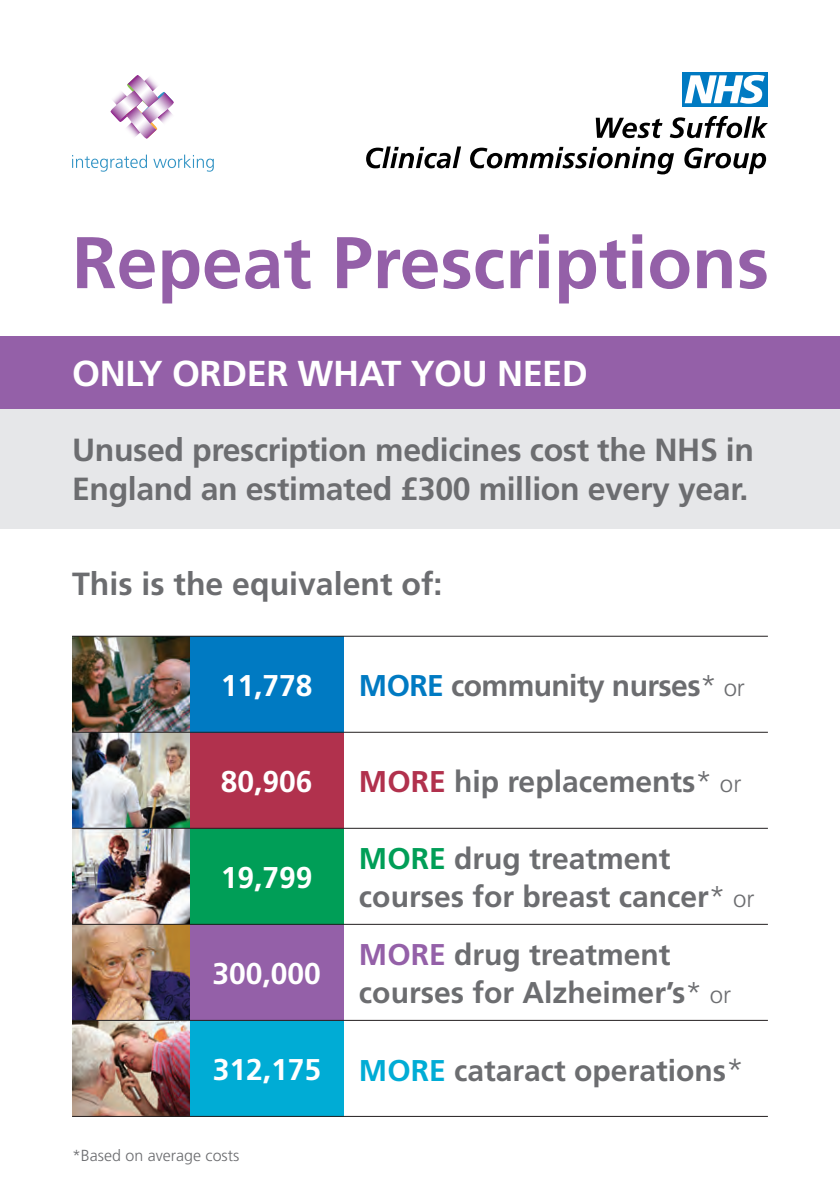
<style>
.page{position:relative;width:840px;height:1191px;background:#fff}
.page>*{position:absolute;margin:0;border:0;box-sizing:border-box;transform-origin:0 0}
.Body{font:700 73px "Frutiger";color:#9460a8}
.Body-2{font:700 36px "Frutiger";letter-spacing:-.01em;color:#fff}
.Body-3{font:700 32px/38.4px "Frutiger";letter-spacing:-.01em;color:#6c6d70}
.Body-4{font:700 30px/38.4px "Frutiger";color:#6c6d70}
.Body-5{font:700 30px "Frutiger";color:#fff}
.Body-6{font:700 30px "Frutiger";letter-spacing:-.02em;color:#6c6d70}
.Body-7{font:300 16px "Frutiger";color:#6c6d70}
.s1{color:#007ac2}
.s2{font-weight:300}
.s3{font-weight:300;font-size:24px}
.s4{color:#b1314d}
.s5{color:#009e57}
.s6{color:#9460a8}
.s7{color:#00acd5}
.s8{font-weight:300;font-size:32px}
</style>
<div class="page">
<div style="left:0;top:408px;width:839px;height:120px;background:#e6e7e9"></div>
<img style="left:72px;top:637px;width:118px;height:95px">
<img style="left:72px;top:733px;width:118px;height:95px">
<img style="left:72px;top:829px;width:118px;height:95px">
<img style="left:72px;top:925px;width:118px;height:95px">
<img style="left:72px;top:1021px;width:118px;height:95px">
<div style="left:190px;top:1020px;width:153px;height:96px;background:#00acd5"></div>
<div style="left:190px;top:924px;width:153px;height:96px;background:#9460a8"></div>
<div style="left:190px;top:828px;width:153px;height:96px;background:#009e57"></div>
<div style="left:190px;top:732px;width:153px;height:96px;background:#b1314d"></div>
<div style="left:190px;top:636px;width:153px;height:96px;background:#007ac2"></div>
<hr style="left:72px;top:828px;width:695px;height:1px;background:#231f20">
<svg style="left:595px;top:118px;width:67px;height:20px"></svg>
<svg style="left:669px;top:116px;width:98px;height:22px"></svg>
<svg style="left:366px;top:146px;width:95px;height:22px"></svg>
<svg style="left:470px;top:147px;width:203px;height:27px"></svg>
<svg style="left:684px;top:148px;width:81px;height:26px"></svg>
<div style="left:682px;top:72px;width:85px;height:35px;background:#007ac2"></div>
<svg style="left:684px;top:75px;width:80px;height:29px"></svg>
<hr style="left:72px;top:732px;width:695px;height:1px;background:#231f20">
<hr style="left:72px;top:924px;width:695px;height:1px;background:#231f20">
<hr style="left:72px;top:1020px;width:695px;height:1px;background:#231f20">
<hr style="left:72px;top:1116px;width:695px;height:1px;background:#231f20">
<hr style="left:72px;top:636px;width:695px;height:1px;background:#231f20">
<div style="left:0;top:336px;width:839px;height:72px;background:#9460a8"></div>
<svg style="left:110px;top:75px;width:64px;height:64px"></svg>
<svg style="left:72px;top:155px;width:75px;height:17px"></svg>
<svg style="left:153px;top:155px;width:61px;height:17px"></svg>
<p class="Body" style="left:72px;top:220px;width:698px">Repeat Prescriptions</p>
<p class="Body-2" style="left:72px;top:352px;width:517px">ONLY ORDER WHAT YOU NEED</p>
<p class="Body-3" style="left:72px;top:431px;width:683px">Unused prescription medicines cost the NHS in<br>England an estimated £300 million every year.</p>
<p class="Body-3" style="left:72px;top:564px;width:371px">This is the equivalent of:</p>
<p class="Body-5" style="left:221px;top:668px;width:93px">11,778</p>
<p class="Body-5" style="left:221px;top:764px;width:93px">80,906</p>
<p class="Body-5" style="left:221px;top:860px;width:93px">19,799</p>
<p class="Body-5" style="left:212px;top:956px;width:110px">300,000</p>
<p class="Body-5" style="left:213px;top:1051px;width:110px">312,175</p>
<p class="Body-7" style="left:72px;top:1146px;width:169px">*Based on average costs</p>
<p class="Body-6" style="left:359px;top:668px;width:387px"><span class="s1">MORE</span> community nurses<span class="s2">*</span> <span class="s3">or</span></p>
<p class="Body-4" style="left:359px;top:762px;width:383px"><span class="s4">MORE</span> hip replacements<span class="s2">*</span> <span class="s3">or</span></p>
<p class="Body-4" style="left:359px;top:839px;width:397px"><span class="s5">MORE</span> drug treatment courses for breast cancer<span class="s2">*</span> <span class="s3">or</span></p>
<p class="Body-4" style="left:359px;top:935px;width:373px"><span class="s6">MORE</span> drug treatment courses for Alzheimer’s<span class="s2">*</span> <span class="s3">or</span></p>
<p class="Body-4" style="left:359px;top:1051px;width:386px"><span class="s7">MORE</span> cataract operations<span class="s8">*</span></p>
</div>
